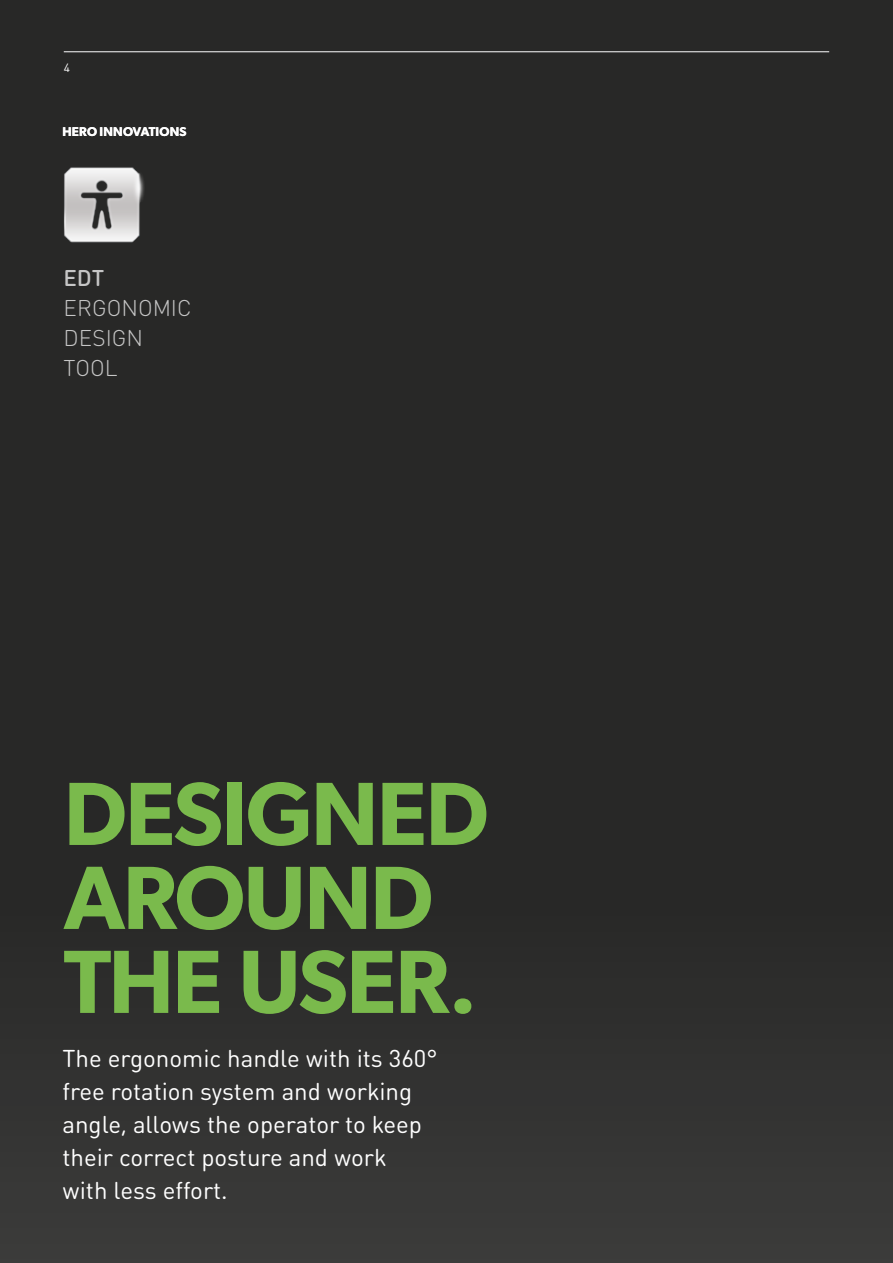
<style>
.page{position:relative;width:893px;height:1263px;background:#282827}
.page>*{position:absolute;margin:0;border:0;box-sizing:border-box;transform-origin:0 0}
.t1{font:600 90px/84px "Gibson";letter-spacing:-.02em;color:#7aba4c}
.t2{font:24px/33px "DIN Round Pro";color:#fff}
.t3{font:300 22.5px/30px "DIN Round Pro";color:#c6c6c6}
.t4{font:500 22.5px "DIN Round Pro";color:#c6c6c6}
.t5{font:600 12.75px "Gibson";letter-spacing:.015em;color:#fff}
.t6{font:12px "DIN Round Pro";color:#fff}
</style>
<div class="page">
<img style="left:64px;top:167px;width:80px;height:76px">
<hr style="left:64px;top:51px;width:765px;height:1px;background:#fff">
<p class="t6" style="left:64px;top:60px;width:8px">4</p>
<p class="t5" style="left:62px;top:124px;width:126px">HERO INNOVATIONS</p>
<p class="t4" style="left:63px;top:263px;width:42px">EDT</p>
<p class="t3" style="left:64px;top:292px;width:129px">ERGONOMIC<br>DESIGN<br>TOOL</p>
<h1 class="t1" style="left:64px;top:770px;width:427px">DESIGNED<br>AROUND<br>THE USER.</h1>
<p class="t2" style="left:62px;top:1041px;width:377px">The ergonomic handle with its 360° free rotation system and working angle, allows the operator to keep their correct posture and work<br>with less effort.</p>
</div>
